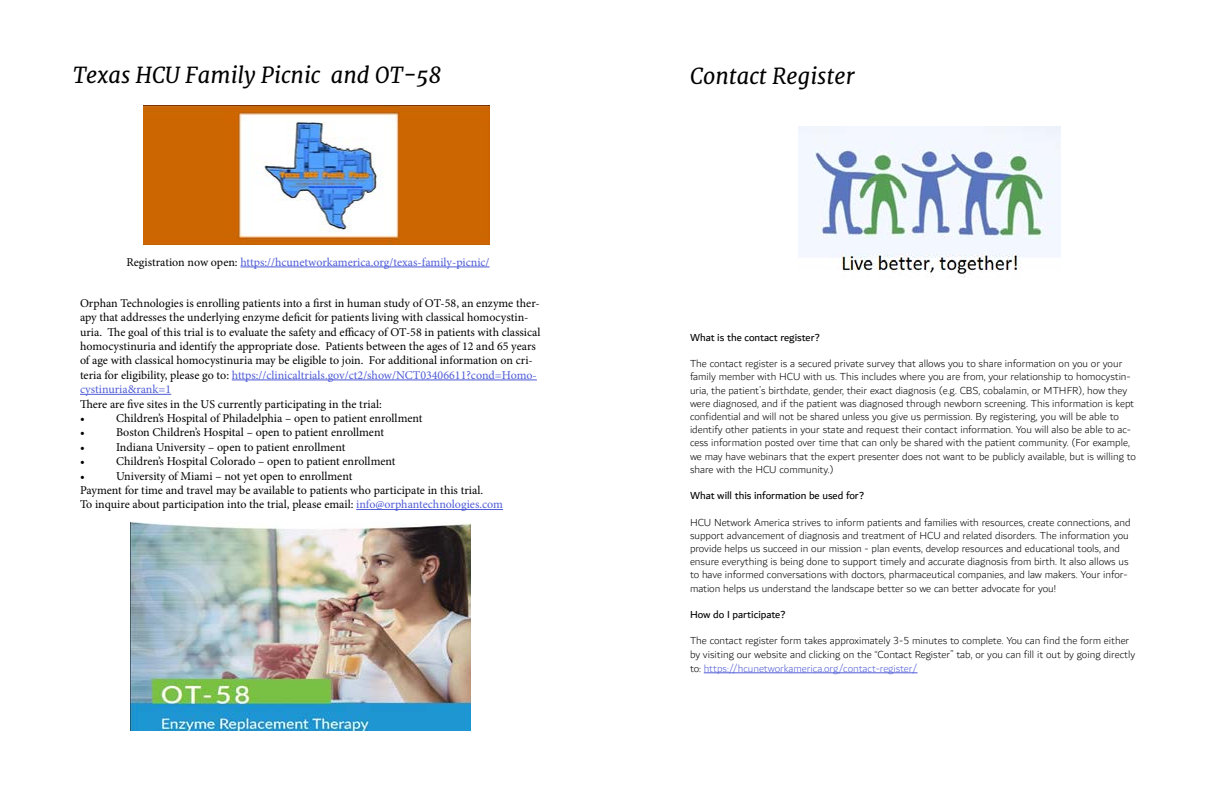
<style>
.page{position:relative;width:1224px;height:792px;background:#fff}
.page>*{position:absolute;margin:0;border:0;box-sizing:border-box;transform-origin:0 0}
.t1{font:italic 22px "Merriweather";color:#000}
.t2{font:12px/14.4px "Minion Pro";color:#000}
.t3{font:12px "Minion Pro";color:#4f5cd6}
.t4{font:300 11px/13.2px "Dubai";color:#000}
.t5{font:11px "Dubai";color:#000}
.t6{font:300 11px "Dubai";color:#4f5cd6}
.s1{color:#000}
.s2{color:#4f5cd6}
</style>
<div class="page">
<img style="left:144px;top:105px;width:346px;height:139px">
<hr style="left:240px;top:267px;width:250px;height:1px;background:#4f5cd6">
<img style="left:798px;top:126px;width:262px;height:152px">
<hr style="left:704px;top:673px;width:214px;height:1px;background:#4f5cd6">
<hr style="left:232px;top:380px;width:305px;height:1px;background:#4f5cd6">
<hr style="left:80px;top:394px;width:91px;height:1px;background:#4f5cd6">
<hr style="left:356px;top:509px;width:147px;height:1px;background:#4f5cd6">
<img style="left:130px;top:522px;width:341px;height:208px">
<h1 class="t1" style="left:73px;top:61px;width:370px">Texas HCU Family Picnic and OT-58</h1>
<p class="t3" style="left:126px;top:254px;width:365px"><span class="s1">Registration now open:</span> https://hcunetworkamerica.org/texas-family-picnic/</p>
<p class="t2" style="left:80px;top:296px;width:462px">Orphan Technologies is enrolling patients into a first in human study of OT-58, an enzyme ther&shy;apy that addresses the underlying enzyme deficit for patients living with classical homocystin&shy;uria. The goal of this trial is to evaluate the safety and efficacy of OT-58 in patients with classical homocystinuria and identify the appropriate dose. Patients between the ages of 12 and 65 years of age with classical homocystinuria may be eligible to join. For additional information on cri&shy;teria for eligibility, please go to: <span class="s2">https://clinicaltrials.gov/ct2/show/NCT03406611?cond=Homo&shy;cystinuria&amp;rank=1</span></p>
<p class="t2" style="left:80px;top:397px;width:303px">There are five sites in the US currently participating in the trial: •</p>
<p class="t2" style="left:116px;top:411px;width:308px">Children’s Hospital of Philadelphia – open to patient enrollment</p>
<p class="t2" style="left:80px;top:425px;width:6px">•</p>
<p class="t2" style="left:116px;top:425px;width:270px">Boston Children’s Hospital – open to patient enrollment</p>
<p class="t2" style="left:80px;top:440px;width:6px">•</p>
<p class="t2" style="left:116px;top:440px;width:231px">Indiana University – open to patient enrollment</p>
<p class="t2" style="left:80px;top:454px;width:6px">•</p>
<p class="t2" style="left:116px;top:454px;width:281px">Children’s Hospital Colorado – open to patient enrollment</p>
<p class="t2" style="left:80px;top:469px;width:6px">•</p>
<p class="t2" style="left:80px;top:469px;width:425px;text-indent:36px">University of Miami – not yet open to enrollment<br>Payment for time and travel may be available to patients who participate in this trial.<br>To inquire about participation into the trial, please email: <span class="s2">info@orphantechnologies.com</span></p>
<h1 class="t1" style="left:690px;top:62px;width:166px">Contact Register</h1>
<p class="t5" style="left:690px;top:331px;width:131px">What is the contact register?</p>
<p class="t4" style="left:690px;top:357px;width:448px">The contact register is a secured private survey that allows you to share information on you or your family member with HCU with us. This includes where you are from, your relationship to homocystin&shy;uria, the patient’s birthdate, gender, their exact diagnosis (e.g. CBS, cobalamin, or MTHFR), how they were diagnosed, and if the patient was diagnosed through newborn screening. This information is kept confidential and will not be shared unless you give us permission. By registering, you will be able to identify other patients in your state and request their contact information. You will also be able to ac&shy;cess information posted over time that can only be shared with the patient community. (For example, we may have webinars that the expert presenter does not want to be publicly available, but is willing to share with the HCU community.)</p>
<p class="t5" style="left:690px;top:489px;width:176px">What will this information be used for?</p>
<p class="t4" style="left:690px;top:516px;width:442px">HCU Network America strives to inform patients and families with resources, create connections, and support advancement of diagnosis and treatment of HCU and related disorders. The information you provide helps us succeed in our mission - plan events, develop resources and educational tools, and ensure everything is being done to support timely and accurate diagnosis from birth. It also allows us to have informed conversations with doctors, pharmaceutical companies, and law makers. Your infor&shy;mation helps us understand the landscape better so we can better advocate for you!</p>
<p class="t5" style="left:690px;top:608px;width:97px">How do I participate?</p>
<p class="t4" style="left:690px;top:634px;width:447px">The contact register form takes approximately 3-5 minutes to complete. You can find the form either by visiting our website and clicking on the “Contact Register” tab, or you can fill it out by going directly</p>
<p class="t6" style="left:690px;top:660px;width:229px"><span class="s1">to:</span> https://hcunetworkamerica.org/contact-register/</p>
</div>
